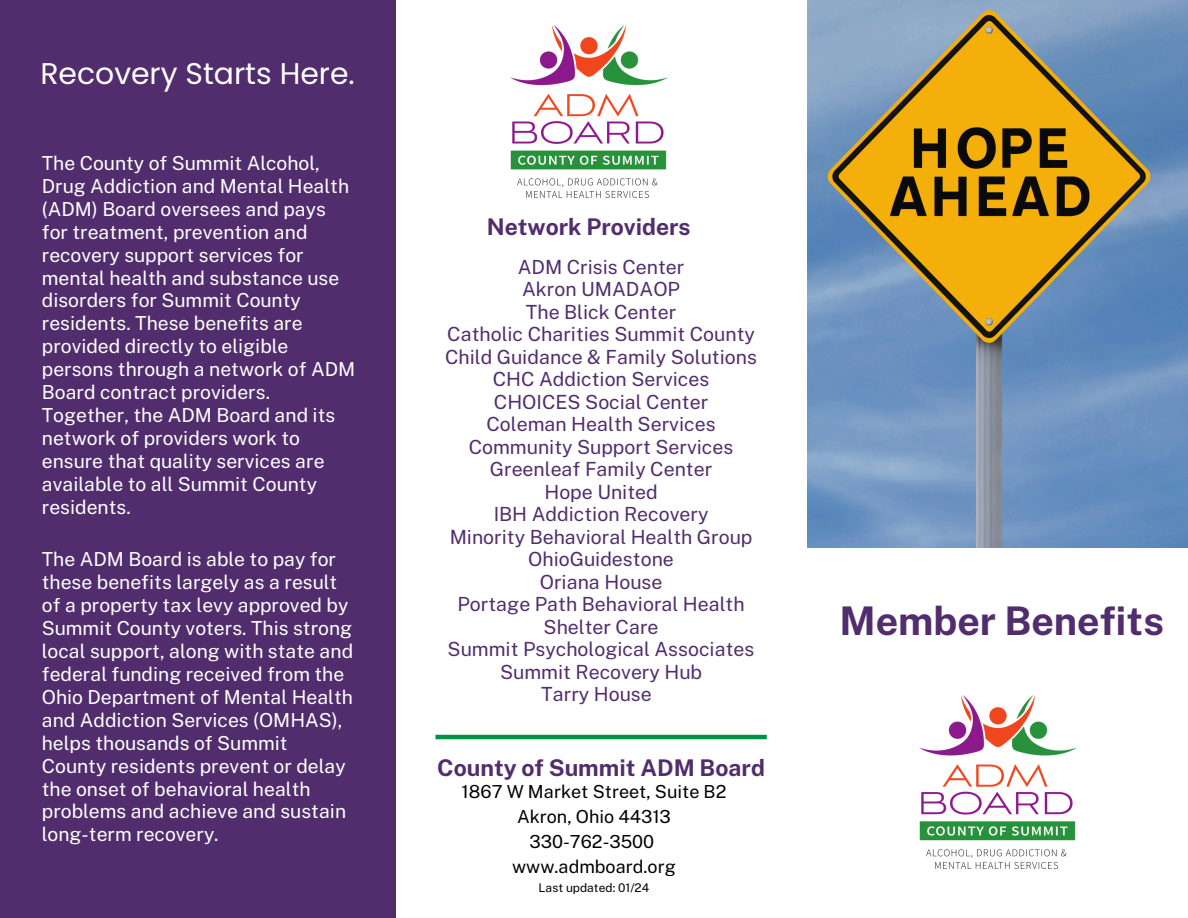
<style>
.page{position:relative;width:1188px;height:918px;background:#fff}
.page>*{position:absolute;margin:0;border:0;box-sizing:border-box;transform-origin:0 0}
.t1{font:700 39.45px "Public Sans";color:#512d6d}
.t2{font:29.85px "Poppins";color:#fff}
.t3{font:700 22.95px "Public Sans";color:#512d6d}
.t4{font:19.5px "Public Sans";color:#512d6d}
.t5{font:19.35px/23px "Public Sans";color:#fff}
.t6{font:18px "Public Sans";color:#000}
.t7{font:12px "Public Sans";color:#000}
</style>
<div class="page">
<div style="left:0;top:0;width:396px;height:917px;background:#512d6d"></div>
<img style="left:511px;top:25px;width:156px;height:172px">
<hr style="left:435px;top:735px;width:332px;height:4px;background:#009244">
<img style="left:807px;top:0;width:381px;height:548px">
<img style="left:920px;top:696px;width:156px;height:172px">
<p class="t2" style="left:40px;top:53px;width:316px">Recovery Starts Here.</p>
<h3 class="t5" style="left:42px;top:151px;width:315px">The County of Summit Alcohol,<br>Drug Addiction and Mental Health (ADM) Board oversees and pays for treatment, prevention and recovery support services for mental health and substance use disorders for Summit County residents. These benefits are provided directly to eligible persons through a network of ADM<br>Board contract providers.<br>Together, the ADM Board and its network of providers work to ensure that quality services are available to all Summit County residents.</h3>
<p class="t5" style="left:42px;top:547px;width:313px">The ADM Board is able to pay for these benefits largely as a result of a property tax levy approved by<br>Summit County voters. This strong local support, along with state and federal funding received from the<br>Ohio Department of Mental Health and Addiction Services (OMHAS), helps thousands of Summit<br>County residents prevent or delay the onset of behavioral health problems and achieve and sustain long-term recovery.</p>
<p class="t3" style="left:487px;top:213px;width:205px">Network Providers</p>
<p class="t4" style="left:518px;top:255px;width:168px">ADM Crisis Center</p>
<p class="t4" style="left:522px;top:278px;width:159px">Akron UMADAOP</p>
<p class="t4" style="left:526px;top:300px;width:152px">The Blick Center</p>
<p class="t4" style="left:447px;top:323px;width:309px">Catholic Charities Summit County</p>
<p class="t4" style="left:445px;top:345px;width:313px">Child Guidance &amp; Family Solutions</p>
<p class="t4" style="left:493px;top:368px;width:218px">CHC Addiction Services</p>
<p class="t4" style="left:494px;top:390px;width:216px">CHOICES Social Center</p>
<p class="t4" style="left:487px;top:413px;width:231px">Coleman Health Services</p>
<p class="t4" style="left:469px;top:435px;width:266px">Community Support Services</p>
<p class="t4" style="left:490px;top:458px;width:224px">Greenleaf Family Center</p>
<p class="t4" style="left:544px;top:480px;width:115px">Hope United</p>
<p class="t4" style="left:494px;top:503px;width:216px">IBH Addiction Recovery</p>
<p class="t4" style="left:450px;top:525px;width:304px">Minority Behavioral Health Group</p>
<p class="t4" style="left:528px;top:548px;width:147px">OhioGuidestone</p>
<p class="t4" style="left:540px;top:570px;width:124px">Oriana House</p>
<p class="t4" style="left:458px;top:593px;width:289px">Portage Path Behavioral Health</p>
<p class="t4" style="left:544px;top:615px;width:116px">Shelter Care</p>
<p class="t4" style="left:448px;top:638px;width:308px">Summit Psychological Associates</p>
<h3 class="t4" style="left:500px;top:660px;width:204px">Summit Recovery Hub</h3>
<p class="t4" style="left:541px;top:683px;width:112px">Tarry House</p>
<p class="t3" style="left:437px;top:755px;width:329px">County of Summit ADM Board</p>
<p class="t6" style="left:462px;top:781px;width:266px">1867 W Market Street, Suite B2</p>
<p class="t6" style="left:517px;top:806px;width:155px">Akron, Ohio 44313</p>
<p class="t6" style="left:530px;top:831px;width:126px">330-762-3500</p>
<p class="t6" style="left:512px;top:856px;width:165px">www.admboard.org</p>
<p class="t7" style="left:539px;top:881px;width:112px">Last updated: 01/24</p>
<h1 class="t1" style="left:840px;top:598px;width:326px">Member Benefits</h1>
</div>
